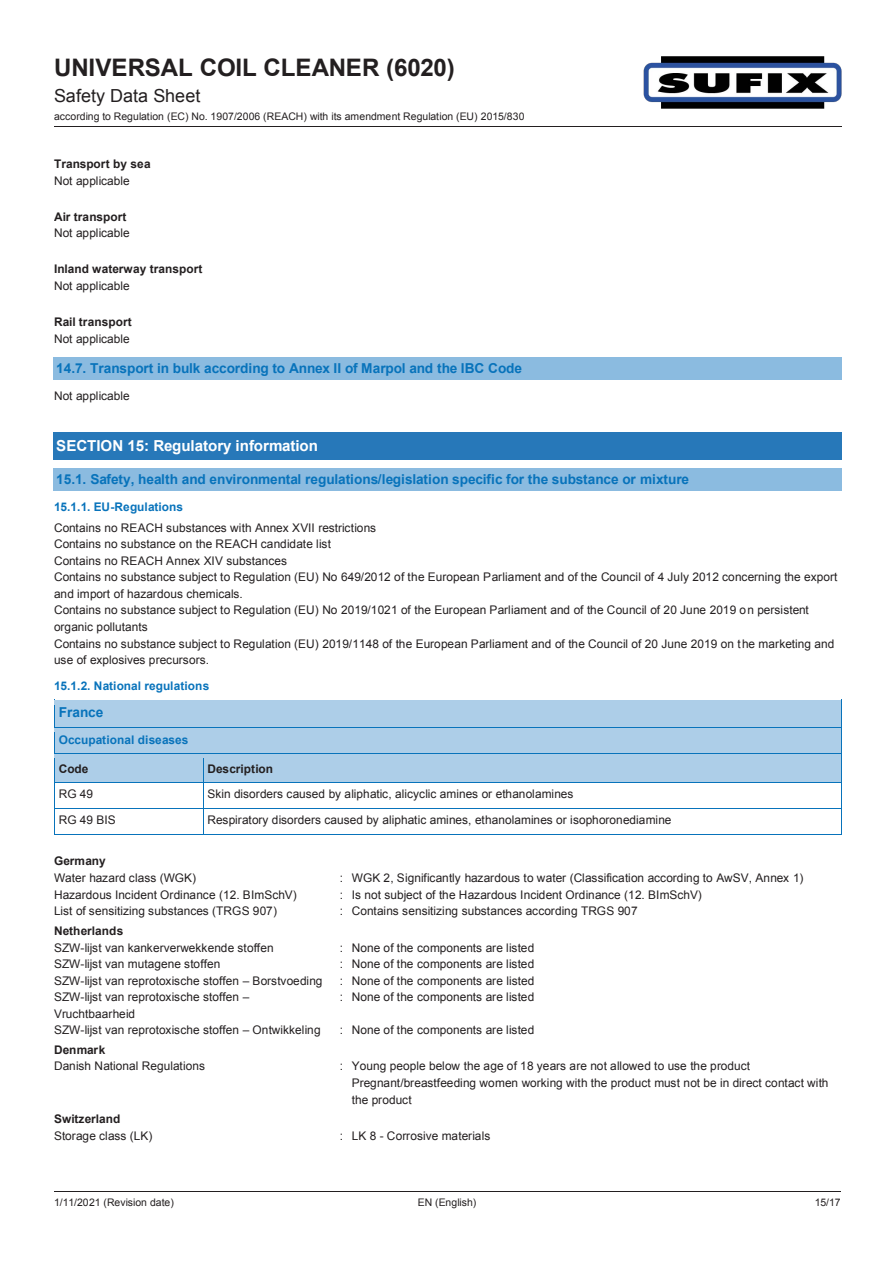
<style>
.page{position:relative;width:893px;height:1263px;background:#fff}
.page>*{position:absolute;margin:0;border:0;box-sizing:border-box;transform-origin:0 0}
.t1{font:700 24.15px "Arial";letter-spacing:-.005em;color:#231f20}
.t2{font:18px "Arial";color:#231f20}
.t3{font:700 15.15px "Arial";letter-spacing:-.005em;color:#fff}
.t4{font:700 13.65px "Arial";letter-spacing:-.005em;color:#0873bb}
.t5{font:11.85px/16.5px "Arial";color:#231f20}
.t6{font:700 11.85px "Arial";color:#231f20}
.t7{font:700 11.85px "Arial";letter-spacing:-.005em;color:#0873bb}
.t8{font:10.5px "Arial";letter-spacing:-.005em;color:#231f20}
</style>
<div class="page">
<hr style="left:54px;top:126px;width:787px;height:1px;background:#231f20">
<hr style="left:54px;top:1191px;width:264px;height:1px;background:#231f20">
<hr style="left:318px;top:1191px;width:259px;height:1px;background:#231f20">
<hr style="left:578px;top:1191px;width:263px;height:1px;background:#231f20">
<div style="left:54px;top:358px;width:787px;height:21px;background:#8bbbe0"></div>
<hr style="left:54px;top:357px;width:787px;height:1px;background:#8bbbe0">
<hr style="left:54px;top:379px;width:787px;height:1px;background:#8bbbe0">
<svg style="left:841px;top:357px;width:1px;height:23px"></svg>
<div style="left:54px;top:433px;width:787px;height:26px;background:#2778b9"></div>
<hr style="left:54px;top:432px;width:787px;height:1px;background:#2778b9">
<hr style="left:54px;top:459px;width:787px;height:1px;background:#2778b9">
<svg style="left:841px;top:432px;width:1px;height:28px"></svg>
<div style="left:54px;top:469px;width:787px;height:21px;background:#8bbbe0"></div>
<hr style="left:54px;top:468px;width:787px;height:1px;background:#8bbbe0">
<hr style="left:54px;top:490px;width:787px;height:1px;background:#8bbbe0">
<svg style="left:841px;top:468px;width:1px;height:23px"></svg>
<div style="left:59px;top:705px;width:778px;height:18px;background:#adcee8"></div>
<div style="left:55px;top:700px;width:786px;height:5px;background:#adcee8"></div>
<hr style="left:54px;top:723px;width:787px;height:4px;background:#adcee8">
<div style="left:59px;top:732px;width:778px;height:17px;background:#adcee8"></div>
<hr style="left:55px;top:727px;width:786px;height:1px;background:#0873bb">
<hr style="left:55px;top:728px;width:786px;height:4px;background:#adcee8">
<hr style="left:54px;top:749px;width:787px;height:4px;background:#adcee8">
<div style="left:55px;top:754px;width:148px;height:28px;background:#adcee8"></div>
<div style="left:207px;top:758px;width:630px;height:20px;background:#adcee8"></div>
<hr style="left:55px;top:753px;width:148px;height:1px;background:#0873bb">
<hr style="left:204px;top:753px;width:637px;height:1px;background:#0873bb">
<hr style="left:204px;top:754px;width:637px;height:4px;background:#adcee8">
<hr style="left:203px;top:778px;width:638px;height:4px;background:#adcee8">
<hr style="left:55px;top:782px;width:148px;height:1px;background:#0873bb">
<hr style="left:204px;top:782px;width:637px;height:1px;background:#0873bb">
<hr style="left:55px;top:808px;width:148px;height:1px;background:#0873bb">
<hr style="left:204px;top:808px;width:637px;height:1px;background:#0873bb">
<svg style="left:54px;top:700px;width:1px;height:135px"></svg>
<hr style="left:55px;top:834px;width:148px;height:1px;background:#0873bb">
<svg style="left:203px;top:753px;width:1px;height:82px"></svg>
<hr style="left:204px;top:834px;width:637px;height:1px;background:#0873bb">
<svg style="left:841px;top:700px;width:1px;height:135px"></svg>
<img style="left:643px;top:56px;width:199px;height:53px">
<h1 class="t1" style="left:54px;top:51px;width:402px">UNIVERSAL COIL CLEANER (6020)</h1>
<h2 class="t2" style="left:54px;top:84px;width:148px">Safety Data Sheet</h2>
<p class="t8" style="left:54px;top:109px;width:472px">according to Regulation (EC) No. 1907/2006 (REACH) with its amendment Regulation (EU) 2015/830</p>
<p class="t6" style="left:54px;top:156px;width:98px">Transport by sea</p>
<p class="t5" style="left:54px;top:172px;width:77px">Not applicable</p>
<p class="t6" style="left:54px;top:209px;width:74px">Air transport</p>
<p class="t5" style="left:54px;top:225px;width:77px">Not applicable</p>
<p class="t6" style="left:54px;top:261px;width:150px">Inland waterway transport</p>
<p class="t5" style="left:54px;top:278px;width:77px">Not applicable</p>
<p class="t6" style="left:54px;top:314px;width:79px">Rail transport</p>
<p class="t5" style="left:54px;top:331px;width:77px">Not applicable</p>
<p class="t4" style="left:56px;top:360px;width:467px">14.7. Transport in bulk according to Annex II of Marpol and the IBC Code</p>
<p class="t5" style="left:54px;top:387px;width:77px">Not applicable</p>
<p class="t3" style="left:56px;top:436px;width:263px">SECTION 15: Regulatory information</p>
<p class="t4" style="left:56px;top:471px;width:634px">15.1. Safety, health and environmental regulations/legislation specific for the substance or mixture</p>
<p class="t7" style="left:54px;top:499px;width:130px">15.1.1. EU-Regulations</p>
<p class="t5" style="left:54px;top:519px;width:785px">Contains no REACH substances with Annex XVII restrictions<br>Contains no substance on the REACH candidate list<br>Contains no REACH Annex XIV substances<br>Contains no substance subject to Regulation (EU) No 649/2012 of the European Parliament and of the Council of 4 July 2012 concerning the export and import of hazardous chemicals.<br>Contains no substance subject to Regulation (EU) No 2019/1021 of the European Parliament and of the Council of 20 June 2019 on persistent organic pollutants<br>Contains no substance subject to Regulation (EU) 2019/1148 of the European Parliament and of the Council of 20 June 2019 on the marketing and use of explosives precursors.</p>
<p class="t7" style="left:54px;top:678px;width:157px">15.1.2. National regulations</p>
<p class="t4" style="left:59px;top:704px;width:46px">France</p>
<p class="t7" style="left:59px;top:732px;width:131px">Occupational diseases</p>
<p class="t6" style="left:59px;top:760px;width:31px">Code</p>
<p class="t6" style="left:207px;top:760px;width:67px">Description</p>
<p class="t5" style="left:59px;top:786px;width:36px">RG 49</p>
<p class="t5" style="left:207px;top:786px;width:367px">Skin disorders caused by aliphatic, alicyclic amines or ethanolamines</p>
<p class="t5" style="left:59px;top:812px;width:58px">RG 49 BIS</p>
<p class="t5" style="left:207px;top:812px;width:465px">Respiratory disorders caused by aliphatic amines, ethanolamines or isophoronediamine</p>
<p class="t6" style="left:54px;top:853px;width:53px">Germany</p>
<p class="t5" style="left:54px;top:870px;width:144px">Water hazard class (WGK)</p>
<p class="t5" style="left:340px;top:870px;width:465px">: WGK 2, Significantly hazardous to water (Classification according to AwSV, Annex 1)</p>
<p class="t5" style="left:54px;top:886px;width:244px">Hazardous Incident Ordinance (12. BImSchV)</p>
<p class="t5" style="left:340px;top:886px;width:364px">: Is not subject of the Hazardous Incident Ordinance (12. BImSchV)</p>
<p class="t5" style="left:54px;top:903px;width:224px">List of sensitizing substances (TRGS 907)</p>
<p class="t5" style="left:340px;top:903px;width:300px">: Contains sensitizing substances according TRGS 907</p>
<p class="t6" style="left:54px;top:922px;width:71px">Netherlands</p>
<p class="t5" style="left:54px;top:939px;width:221px">SZW-lijst van kankerverwekkende stoffen</p>
<p class="t5" style="left:340px;top:939px;width:196px">: None of the components are listed</p>
<p class="t5" style="left:54px;top:956px;width:168px">SZW-lijst van mutagene stoffen</p>
<p class="t5" style="left:340px;top:956px;width:196px">: None of the components are listed</p>
<p class="t5" style="left:54px;top:972px;width:270px">SZW-lijst van reprotoxische stoffen – Borstvoeding</p>
<p class="t5" style="left:340px;top:972px;width:196px">: None of the components are listed</p>
<p class="t5" style="left:54px;top:989px;width:197px">SZW-lijst van reprotoxische stoffen –<br>Vruchtbaarheid</p>
<p class="t5" style="left:340px;top:989px;width:196px">: None of the components are listed</p>
<p class="t5" style="left:54px;top:1022px;width:268px">SZW-lijst van reprotoxische stoffen – Ontwikkeling</p>
<p class="t5" style="left:340px;top:1022px;width:196px">: None of the components are listed</p>
<p class="t6" style="left:54px;top:1042px;width:53px">Denmark</p>
<p class="t5" style="left:54px;top:1058px;width:152px">Danish National Regulations</p>
<p class="t5" style="left:352px;top:1058px;width:478px;text-indent:-12px">: Young people below the age of 18 years are not allowed to use the product<br>Pregnant/breastfeeding women working with the product must not be in direct contact with the product</p>
<p class="t6" style="left:54px;top:1111px;width:68px">Switzerland</p>
<p class="t5" style="left:54px;top:1127px;width:100px">Storage class (LK)</p>
<p class="t5" style="left:340px;top:1127px;width:152px">: LK 8 - Corrosive materials</p>
<p class="t8" style="left:54px;top:1195px;width:121px">1/11/2021 (Revision date)</p>
<p class="t8" style="left:418px;top:1195px;width:60px">EN (English)</p>
<p class="t8" style="left:815px;top:1195px;width:27px">15/17</p>
</div>
